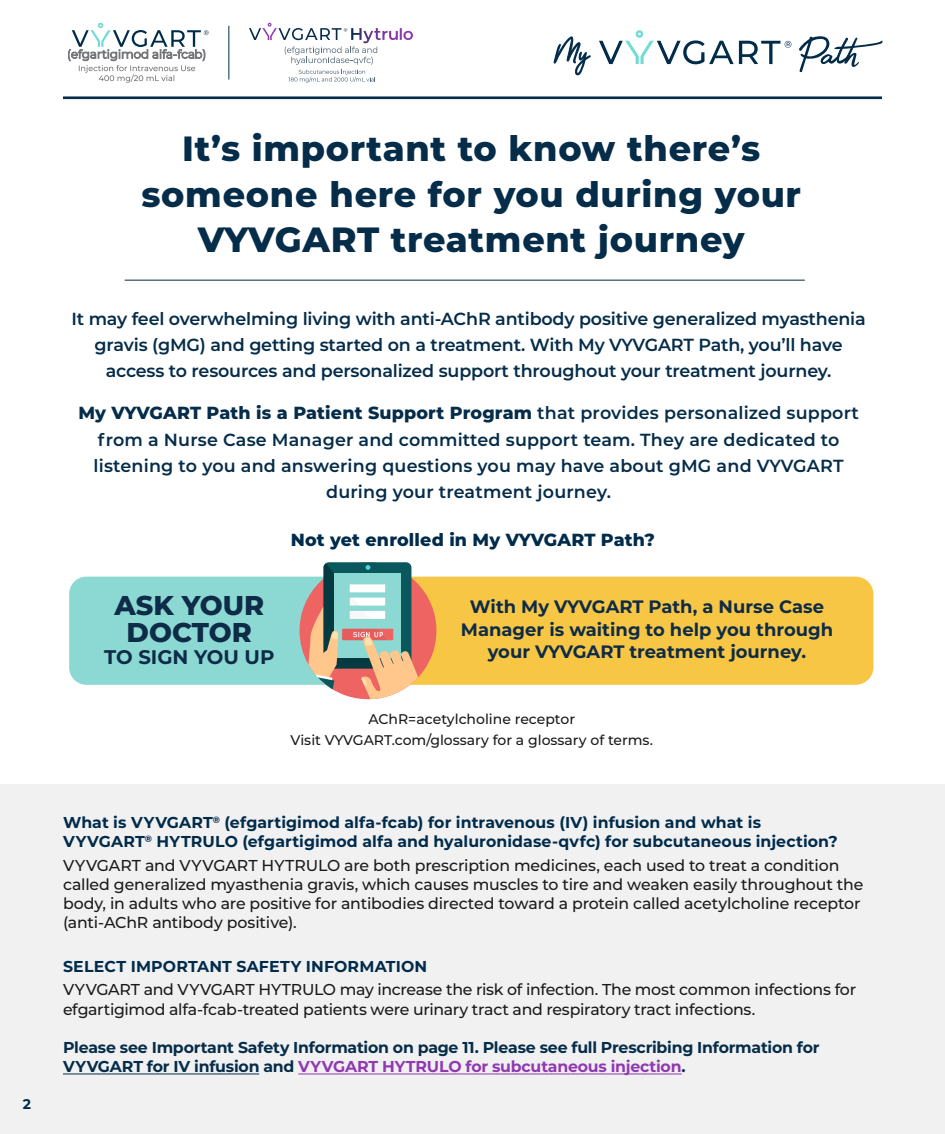
<style>
.page{position:relative;width:945px;height:1134px;background:#fff}
.page>*{position:absolute;margin:0;border:0;box-sizing:border-box;transform-origin:0 0}
.H1_A{font:800 35px/45.5px "Montserrat";letter-spacing:.02em;color:#052c49;text-align:center}
.t1{font:800 27.12px/27.3px "Montserrat";color:#0e2b47;text-align:center}
.t2{font:700 19.78px "Montserrat";color:#0e2b47}
.t3{font:700 18.03px/22.2px "Montserrat";color:#0e2b47;text-align:center}
._01_Body{font:600 17.5px/26.2px "Montserrat";letter-spacing:.01em;color:#052c49;text-align:center}
._01_Body-2{font:600 17.5px/26.2px "Montserrat";letter-spacing:-.01em;color:#052c49;text-align:center}
._02_Body_Bullets{font:800 17.5px "Montserrat";letter-spacing:.01em;color:#002b4a}
.t4{font:500 15.75px/19.2px "Montserrat";letter-spacing:-.015em;color:#1a1a1a}
._05_ISI_Page_Footer{font:700 15.75px/19.2px "Montserrat";letter-spacing:.01em;color:#002b4a}
.t5{font:700 15.75px/19.2px "Montserrat";letter-spacing:-.015em;color:#052c49}
._01_Body-3{font:500 14px/21px "Montserrat";color:#1a1a1a;text-align:center}
.t6{font:700 14px "Montserrat";color:#002b4a}
.s1{font-weight:800}
.s2{color:#9039b1}
</style>
<div class="page">
<hr style="left:63px;top:96px;width:819px;height:3px;background:#052c49">
<div style="left:0;top:784px;width:945px;height:350px;background:#f1f1f2"></div>
<svg style="left:553px;top:36px;width:38px;height:40px"></svg>
<svg style="left:799px;top:36px;width:84px;height:36px"></svg>
<svg style="left:599px;top:30px;width:192px;height:34px"></svg>
<hr style="left:229px;top:26px;width:1px;height:54px;background:#002b49">
<svg style="left:68px;top:23px;width:141px;height:60px"></svg>
<svg style="left:249px;top:23px;width:164px;height:60px"></svg>
<hr style="left:125px;top:280px;width:680px;height:1px;background:#002b4a">
<div style="left:69px;top:577px;width:320px;height:108px;background:#8bd9d2;border-radius:17px"></div>
<div style="left:371px;top:577px;width:502px;height:108px;background:#f7c644;border-radius:18px"></div>
<svg style="left:300px;top:562px;width:136px;height:137px"></svg>
<hr style="left:63px;top:1074px;width:196px;height:1px;background:#052c49">
<hr style="left:298px;top:1074px;width:384px;height:1px;background:#9039b1">
<p class="t6" style="left:23px;top:1094px;width:10px">2</p>
<p class="H1_A" style="left:141px;top:124px;width:661px">It’s important to know there’s someone here for you during your<br>VYVGART treatment journey</p>
<p class="_01_Body-2" style="left:71px;top:305px;width:796px">It may feel overwhelming living with anti-AChR antibody positive generalized myasthenia gravis (gMG) and getting started on a treatment. With My VYVGART Path, you’ll have access to resources and personalized support throughout your treatment journey.</p>
<p class="_01_Body" style="left:78px;top:399px;width:782px"><span class="s1">My VYVGART Path is a Patient Support Program</span> that provides personalized support from a Nurse Case Manager and committed support team. They are dedicated to listening to you and answering questions you may have about gMG and VYVGART during your treatment journey.</p>
<p class="t1" style="left:114px;top:590px;width:151px">ASK YOUR<br>DOCTOR</p>
<p class="t2" style="left:104px;top:643px;width:172px">TO SIGN YOU UP</p>
<p class="_02_Body_Bullets" style="left:291px;top:527px;width:366px">Not yet enrolled in My VYVGART Path?</p>
<p class="t3" style="left:461px;top:595px;width:374px">With My VYVGART Path, a Nurse Case<br>Manager is waiting to help you through your VYVGART treatment journey.</p>
<p class="_01_Body-3" style="left:291px;top:708px;width:364px">AChR=acetylcholine receptor<br>Visit VYVGART.com/glossary for a glossary of terms.</p>
<p class="_05_ISI_Page_Footer" style="left:63px;top:812px;width:776px">What is VYVGART<sup>®</sup> (efgartigimod alfa-fcab) for intravenous (IV) infusion and what is<br>VYVGART<sup>®</sup> HYTRULO (efgartigimod alfa and hyaluronidase-qvfc) for subcutaneous injection?</p>
<p class="t4" style="left:63px;top:855px;width:802px">VYVGART and VYVGART HYTRULO are both prescription medicines, each used to treat a condition called generalized myasthenia gravis, which causes muscles to tire and weaken easily throughout the body, in adults who are positive for antibodies directed toward a protein called acetylcholine receptor (anti-AChR antibody positive).</p>
<p class="_05_ISI_Page_Footer" style="left:63px;top:956px;width:366px">SELECT IMPORTANT SAFETY INFORMATION</p>
<p class="t4" style="left:63px;top:980px;width:795px">VYVGART and VYVGART HYTRULO may increase the risk of infection. The most common infections for efgartigimod alfa-fcab-treated patients were urinary tract and respiratory tract infections.</p>
<p class="t5" style="left:63px;top:1037px;width:758px">Please see Important Safety Information on page 11. Please see full Prescribing Information for<br>VYVGART for IV infusion and <span class="s2">VYVGART HYTRULO for subcutaneous injection</span>.</p>
</div>
